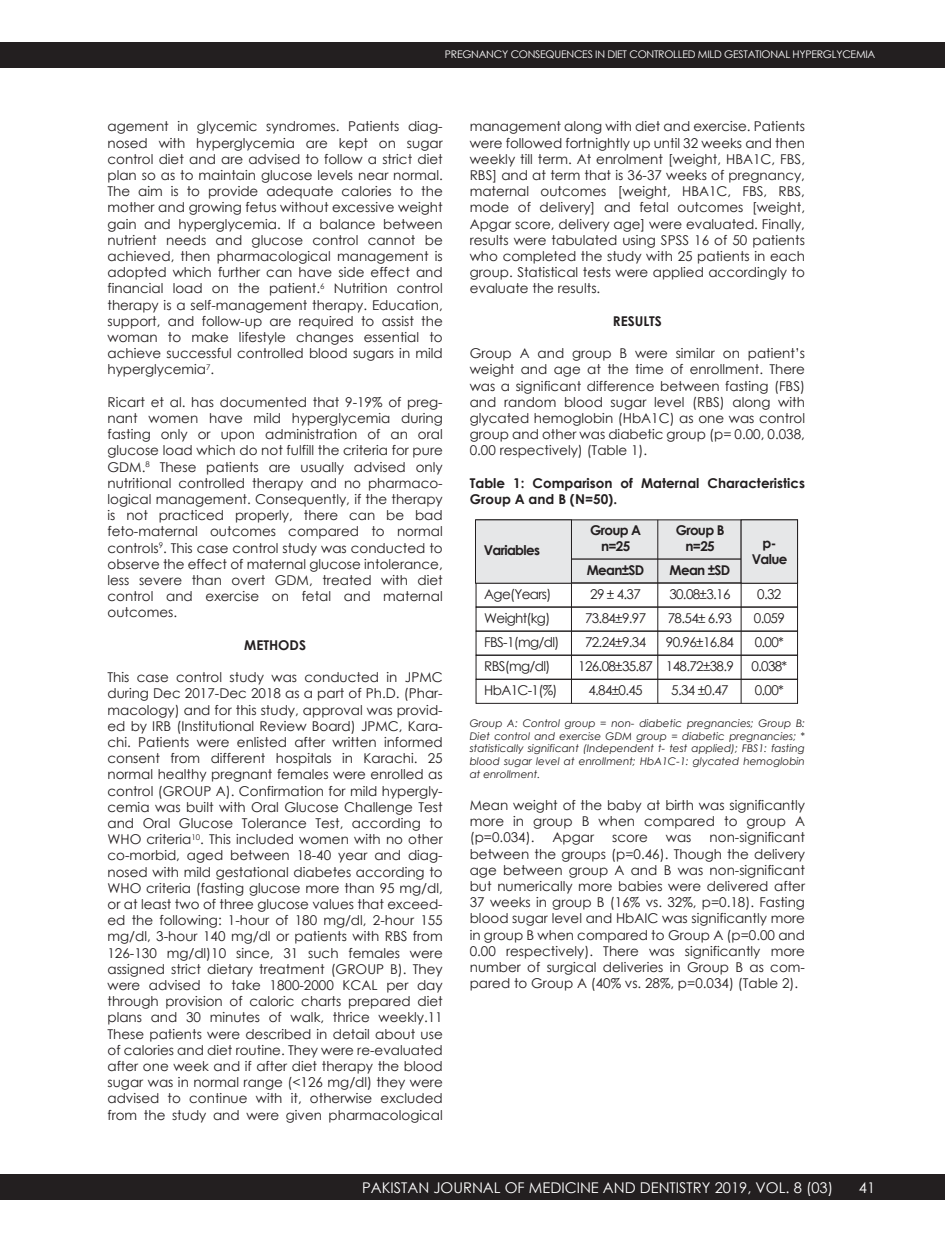
<style>
.page{position:relative;width:945px;height:1242px;background:#fff}
.page>*{position:absolute;margin:0;border:0;box-sizing:border-box;transform-origin:0 0}
.t1{font:14.7px "Century Gothic";color:#fff}
.t2{font:13.5px/16.2px "Century Gothic";color:#231f20;text-align:justify}
.t3{font:13.5px/24px "Century Gothic";letter-spacing:-.05em;color:#231f20;text-align:center}
.t4{font:700 13.5px/16.2px "Century Gothic";color:#231f20;text-align:center}
.t5{font:700 13.5px "Century Gothic";letter-spacing:-.05em;color:#231f20}
.t6{font:italic 10.5px/12.6px "Century Gothic";color:#231f20;text-align:justify}
.t7{font:10.5px "Century Gothic";letter-spacing:-.025em;color:#fff}
</style>
<div class="page">
<div style="left:0;top:42px;width:945px;height:26px;background:#231f20"></div>
<div style="left:0;top:1174px;width:945px;height:26px;background:#231f20"></div>
<div style="left:571px;top:559px;width:227px;height:24px;background:#e6e7e8;border:1px solid #231f20"></div>
<div style="left:476px;top:519px;width:322px;height:40px;background:#e6e7e8"></div>
<div style="left:476px;top:583px;width:322px;height:24px;border:1px solid #231f20"></div>
<div style="left:476px;top:607px;width:322px;height:25px;border:1px solid #231f20"></div>
<div style="left:476px;top:631px;width:322px;height:25px;border:1px solid #231f20"></div>
<div style="left:476px;top:655px;width:322px;height:25px;border:1px solid #231f20"></div>
<div style="left:476px;top:679px;width:322px;height:25px;border:1px solid #231f20"></div>
<hr style="left:571px;top:520px;width:1px;height:183px;background:#231f20">
<hr style="left:657px;top:520px;width:1px;height:183px;background:#231f20">
<hr style="left:741px;top:520px;width:1px;height:183px;background:#231f20">
<div style="left:475px;top:519px;width:97px;height:65px;background:#e6e7e8;border:1px solid #231f20"></div>
<div style="left:741px;top:519px;width:57px;height:65px;background:#e6e7e8;border:1px solid #231f20"></div>
<p class="t7" style="left:445px;top:47px;width:432px">PREGNANCY CONSEQUENCES IN DIET CONTROLLED MILD GESTATIONAL HYPERGLYCEMIA</p>
<p class="t2" style="left:107px;top:118px;width:337px">agement in glycemic syndromes. Patients diag&shy;nosed with hyperglycemia are kept on sugar control diet and are advised to follow a strict diet plan so as to maintain glucose levels near normal.<br>The aim is to provide adequate calories to the mother and growing fetus without excessive weight gain and hyperglycemia. If a balance between nutrient needs and glucose control cannot be achieved, then pharmacological management is adopted which further can have side effect and financial load on the patient.<sup>6</sup> Nutrition control therapy is a self-management therapy. Education, support, and follow-up are required to assist the woman to make lifestyle changes essential to achieve successful controlled blood sugars in mild hyperglycemia<sup>7</sup>.</p>
<p class="t2" style="left:107px;top:394px;width:337px">Ricart et al. has documented that 9-19% of preg&shy;nant women have mild hyperglycemia during fasting only or upon administration of an oral glucose load which do not fulfill the criteria for pure GDM.<sup>8</sup> These patients are usually advised only nutritional controlled therapy and no pharmaco&shy;logical management. Consequently, if the therapy is not practiced properly, there can be bad feto-maternal outcomes compared to normal controls<sup>9</sup>. This case control study was conducted to observe the effect of maternal glucose intolerance, less severe than overt GDM, treated with diet control and exercise on fetal and maternal outcomes.</p>
<p class="t4" style="left:244px;top:637px;width:63px">METHODS</p>
<p class="t2" style="left:107px;top:669px;width:337px">This case control study was conducted in JPMC during Dec 2017-Dec 2018 as a part of Ph.D. (Phar&shy;macology) and for this study, approval was provid&shy;ed by IRB (Institutional Review Board) JPMC, Kara&shy;chi. Patients were enlisted after written informed consent from different hospitals in Karachi. 25 normal healthy pregnant females were enrolled as control (GROUP A). Confirmation for mild hypergly&shy;cemia was built with Oral Glucose Challenge Test and Oral Glucose Tolerance Test, according to WHO criteria<sup>10</sup>. This included women with no other co-morbid, aged between 18-40 year and diag&shy;nosed with mild gestational diabetes according to WHO criteria (fasting glucose more than 95 mg/dl, or at least two of three glucose values that exceed&shy;ed the following: 1-hour of 180 mg/dl, 2-hour 155 mg/dl, 3-hour 140 mg/dl or patients with RBS from 126-130 mg/dl)10 since, 31 such females were assigned strict dietary treatment (GROUP B). They were advised to take 1800-2000 KCAL per day through provision of caloric charts prepared diet plans and 30 minutes of walk, thrice weekly.11<br>These patients were described in detail about use of calories and diet routine. They were re-evaluated after one week and if after diet therapy the blood sugar was in normal range (&lt;126 mg/dl) they were advised to continue with it, otherwise excluded from the study and were given pharmacological</p>
<p class="t2" style="left:470px;top:118px;width:337px">management along with diet and exercise. Patients were followed fortnightly up until 32 weeks and then weekly till term. At enrolment [weight, HBA1C, FBS, RBS] and at term that is 36-37 weeks of pregnancy, maternal outcomes [weight, HBA1C, FBS, RBS, mode of delivery] and fetal outcomes [weight, Apgar score, delivery age] were evaluated. Finally, results were tabulated using SPSS 16 of 50 patients who completed the study with 25 patients in each group. Statistical tests were applied accordingly to evaluate the results.</p>
<p class="t4" style="left:613px;top:313px;width:51px">RESULTS</p>
<p class="t2" style="left:470px;top:345px;width:337px">Group A and group B were similar on patient’s weight and age at the time of enrollment. There was a significant difference between fasting (FBS) and random blood sugar level (RBS) along with glycated hemoglobin (HbA1C) as one was control group and other was diabetic group (p= 0.00, 0.038, 0.00 respectively) (Table 1).</p>
<p class="t4" style="left:470px;top:475px;width:337px;text-align:left">Table 1: Comparison of Maternal Characteristics<br>Group A and B (N=50).</p>
<p class="t4" style="left:590px;top:522px;width:53px">Group A</p>
<p class="t4" style="left:676px;top:522px;width:50px">Group B n=25</p>
<p class="t5" style="left:484px;top:542px;width:58px">Variables</p>
<p class="t4" style="left:601px;top:538px;width:31px">n=25</p>
<p class="t4" style="left:752px;top:534px;width:37px">p-<br>Value</p>
<p class="t4" style="left:587px;top:562px;width:59px">Mean±SD</p>
<p class="t3" style="left:578px;top:582px;width:76px">29 ± 4.37<br>73.84±9.97<br>72.24±9.34<br>126.08±35.87<br>4.84±0.45</p>
<p class="t4" style="left:670px;top:562px;width:62px">Mean ±SD</p>
<p class="t3" style="left:666px;top:582px;width:69px">30.08±3.16<br>78.54± 6.93<br>90.96±16.84<br>148.72±38.9<br>5.34 ±0.47</p>
<p class="t3" style="left:751px;top:582px;width:38px">0.32<br>0.059<br>0.00*<br>0.038*<br>0.00*</p>
<p class="t3" style="left:484px;top:582px;width:77px;text-align:left">Age(Years)<br>Weight(kg)<br>FBS-1(mg/dl)<br>RBS(mg/dl)<br>HbA1C-1(%)</p>
<p class="t6" style="left:470px;top:717px;width:337px">Group A: Control group = non- diabetic pregnancies; Group B:<br>Diet control and exercise GDM group = diabetic pregnancies; * statistically significant (Independent t- test applied); FBS1: fasting blood sugar level at enrollment; HbA1C-1: glycated hemoglobin at enrollment.</p>
<p class="t2" style="left:470px;top:797px;width:337px">Mean weight of the baby at birth was significantly more in group B when compared to group A (p=0.034).</p>
<p class="t2" style="left:470px;top:829px;width:337px;text-indent:240px">non-significant between the groups (p=0.46). Though the delivery age between group A and B was non-significant but numerically more babies were delivered after 37 weeks in group B (16% vs. 32%, p=0.18). Fasting blood sugar level and HbAIC was significantly more in group B when compared to Group A (p=0.00 and 0.00 respectively). There was significantly more number of surgical deliveries in Group B as com&shy;pared to Group A (40% vs. 28%, p=0.034) (Table 2).</p>
<p class="t2" style="left:553px;top:829px;width:43px">Apgar</p>
<p class="t2" style="left:612px;top:829px;width:37px">score</p>
<p class="t2" style="left:666px;top:829px;width:27px">was</p>
<p class="t1" style="left:362px;top:1177px;width:473px">PAKISTAN JOURNAL OF MEDICINE AND DENTISTRY 2019, VOL. 8 (03)</p>
<p class="t1" style="left:859px;top:1177px;width:18px">41</p>
</div>
